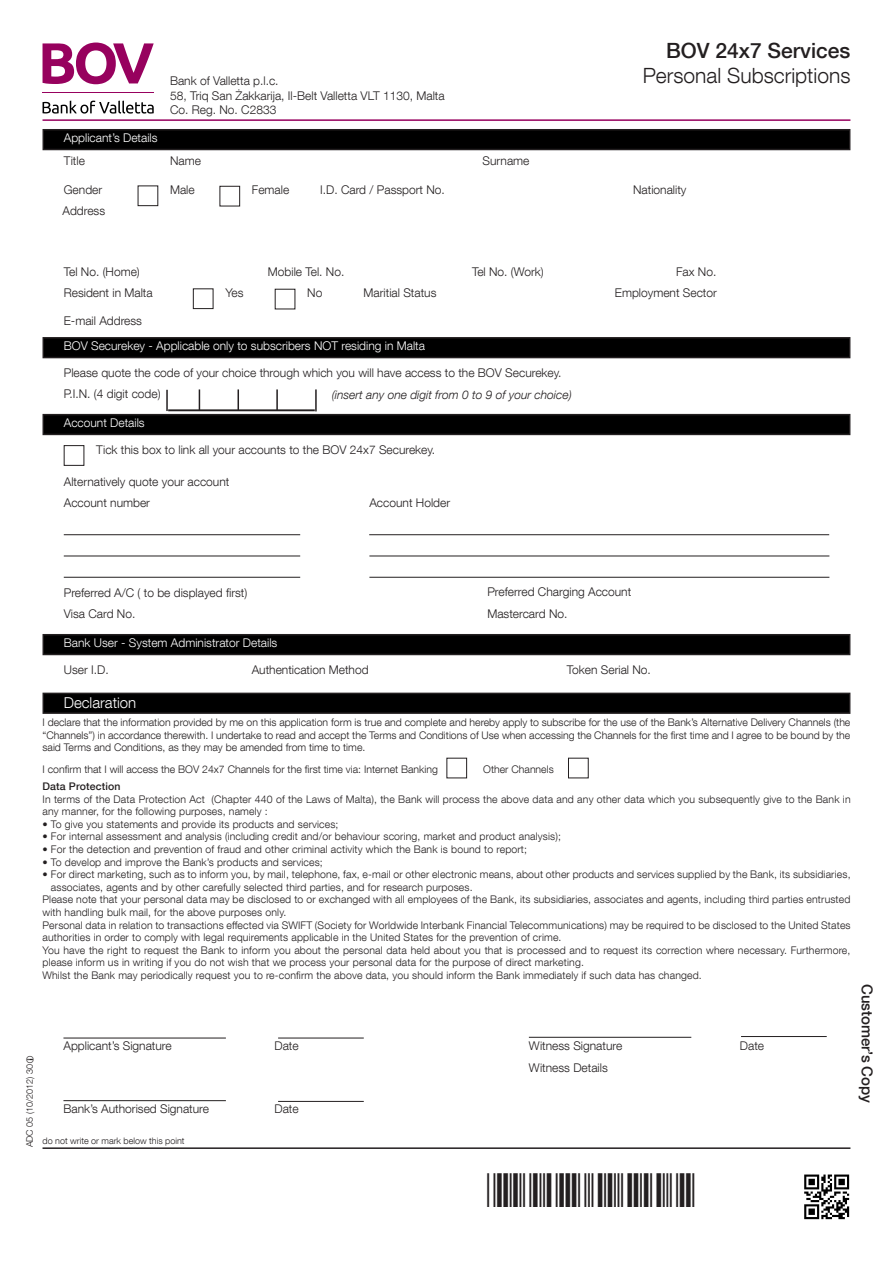
<style>
.page{position:relative;width:893px;height:1263px;background:#fff}
.page>*{position:absolute;margin:0;border:0;box-sizing:border-box;transform-origin:0 0}
.t1{font:300 21px "Helvetica Neue LT Com";color:#231f20}
.t2{font:500 21px "Helvetica Neue LT Com";color:#231f20}
.t3{font:500 15px "Helvetica Neue LT Com";color:#231f20}
.t4{font:300 15px "Helvetica Neue LT Com";color:#fff}
.t5{font:300 12px "Helvetica Neue LT Com";color:#231f20}
.t6{font:300 12px "Helvetica Neue LT Com";color:#fff}
.t7{font:italic 300 12px "Helvetica Neue LT Com";color:#231f20}
.t8{font:300 10.5px/12.6px "Helvetica Neue LT Com";letter-spacing:.015em;color:#231f20}
.t9{font:500 10.5px "Helvetica Neue LT Com";letter-spacing:.015em;color:#231f20}
.t10{font:300 9px "Helvetica Neue LT Com";color:#231f20}
</style>
<div class="page">
<svg style="left:43px;top:101px;width:111px;height:13px"></svg>
<svg style="left:43px;top:43px;width:111px;height:41px"></svg>
<hr style="left:43px;top:92px;width:111px;height:1px;background:#97015e">
<hr style="left:43px;top:119px;width:807px;height:2px;background:#97015e">
<img style="left:804px;top:1174px;width:46px;height:46px">
<div style="left:43px;top:130px;width:807px;height:19px;background:#000"></div>
<div style="left:43px;top:129px;width:807px;height:21px;border:2px solid #231f20"></div>
<div style="left:220px;top:186px;width:20px;height:20px;border:1px solid #231f20"></div>
<div style="left:193px;top:288px;width:20px;height:21px;border:1px solid #231f20"></div>
<div style="left:43px;top:338px;width:807px;height:20px;background:#000"></div>
<div style="left:43px;top:337px;width:807px;height:21px;border:2px solid #231f20"></div>
<hr style="left:168px;top:409px;width:147px;height:2px;background:#231f20">
<hr style="left:315px;top:389px;width:2px;height:22px;background:#231f20">
<hr style="left:276px;top:389px;width:2px;height:21px;background:#231f20">
<svg style="left:238px;top:389px;width:1px;height:20px"></svg>
<div style="left:43px;top:415px;width:807px;height:19px;background:#000"></div>
<div style="left:43px;top:414px;width:807px;height:21px;border:2px solid #231f20"></div>
<div style="left:64px;top:445px;width:20px;height:21px;border:1px solid #231f20"></div>
<div style="left:43px;top:635px;width:807px;height:19px;background:#000"></div>
<div style="left:43px;top:634px;width:807px;height:21px;border:2px solid #231f20"></div>
<div style="left:43px;top:693px;width:807px;height:20px;background:#000"></div>
<div style="left:43px;top:693px;width:807px;height:21px;border:2px solid #231f20"></div>
<div style="left:568px;top:758px;width:21px;height:20px;border:1px solid #231f20"></div>
<hr style="left:43px;top:1147px;width:807px;height:2px;background:#231f20">
<hr style="left:64px;top:534px;width:236px;height:1px;background:#231f20">
<hr style="left:64px;top:556px;width:236px;height:1px;background:#231f20">
<hr style="left:64px;top:577px;width:236px;height:1px;background:#231f20">
<hr style="left:369px;top:534px;width:460px;height:1px;background:#231f20">
<hr style="left:369px;top:556px;width:460px;height:1px;background:#231f20">
<hr style="left:369px;top:577px;width:460px;height:1px;background:#231f20">
<hr style="left:63px;top:1038px;width:163px;height:1px;background:#231f20">
<hr style="left:63px;top:1100px;width:163px;height:1px;background:#231f20">
<hr style="left:529px;top:1037px;width:162px;height:1px;background:#231f20">
<hr style="left:278px;top:1038px;width:86px;height:1px;background:#231f20">
<hr style="left:278px;top:1101px;width:86px;height:1px;background:#231f20">
<hr style="left:741px;top:1036px;width:86px;height:1px;background:#231f20">
<svg style="left:199px;top:389px;width:1px;height:20px"></svg>
<hr style="left:166px;top:390px;width:2px;height:21px;background:#231f20">
<p class="t5" style="left:170px;top:73px;width:110px">Bank of Valletta p.l.c.</p>
<p class="t5" style="left:170px;top:88px;width:276px">58, Triq San Żakkarija, Il-Belt Valletta VLT 1130, Malta</p>
<p class="t5" style="left:170px;top:102px;width:108px">Co. Reg. No. C2833</p>
<p class="t2" style="left:666px;top:37px;width:186px">BOV 24x7 Services</p>
<p class="t1" style="left:643px;top:62px;width:209px">Personal Subscriptions</p>
<p class="t6" style="left:64px;top:130px;width:95px">Applicant’s Details</p>
<p class="t5" style="left:64px;top:154px;width:23px">Title</p>
<p class="t5" style="left:170px;top:154px;width:32px">Name</p>
<p class="t5" style="left:483px;top:154px;width:48px">Surname</p>
<p class="t5" style="left:64px;top:182px;width:40px">Gender</p>
<p class="t5" style="left:170px;top:183px;width:26px">Male</p>
<p class="t5" style="left:252px;top:182px;width:39px">Female</p>
<p class="t5" style="left:320px;top:182px;width:126px">I.D. Card / Passport No.</p>
<p class="t5" style="left:633px;top:182px;width:55px">Nationality</p>
<p class="t5" style="left:63px;top:203px;width:44px">Address</p>
<p class="t5" style="left:64px;top:264px;width:78px">Tel No. (Home)</p>
<p class="t5" style="left:268px;top:264px;width:78px">Mobile Tel. No.</p>
<p class="t5" style="left:472px;top:264px;width:73px">Tel No. (Work)</p>
<p class="t5" style="left:676px;top:264px;width:42px">Fax No.</p>
<p class="t5" style="left:64px;top:285px;width:90px">Resident in Malta</p>
<p class="t5" style="left:225px;top:286px;width:20px">Yes</p>
<p class="t5" style="left:307px;top:285px;width:17px">No</p>
<p class="t5" style="left:364px;top:286px;width:74px">Maritial Status</p>
<p class="t5" style="left:615px;top:286px;width:104px">Employment Sector</p>
<p class="t5" style="left:64px;top:313px;width:80px">E-mail Address</p>
<p class="t6" style="left:64px;top:338px;width:363px">BOV Securekey - Applicable only to subscribers NOT residing in Malta</p>
<p class="t5" style="left:64px;top:365px;width:499px">Please quote the code of your choice through which you will have access to the BOV Securekey.</p>
<p class="t5" style="left:64px;top:386px;width:98px">P.I.N. (4 digit code)</p>
<p class="t7" style="left:332px;top:387px;width:242px">(insert any one digit from 0 to 9 of your choice)</p>
<p class="t6" style="left:64px;top:415px;width:82px">Account Details</p>
<p class="t5" style="left:96px;top:443px;width:341px">Tick this box to link all your accounts to the BOV 24x7 Securekey.</p>
<p class="t5" style="left:64px;top:475px;width:167px">Alternatively quote your account</p>
<p class="t5" style="left:64px;top:495px;width:88px">Account number</p>
<p class="t5" style="left:369px;top:495px;width:82px">Account Holder</p>
<p class="t5" style="left:64px;top:585px;width:185px">Preferred A/C ( to be displayed first)</p>
<p class="t5" style="left:487px;top:585px;width:145px">Preferred Charging Account</p>
<p class="t5" style="left:64px;top:607px;width:73px">Visa Card No.</p>
<p class="t5" style="left:487px;top:607px;width:82px">Mastercard No.</p>
<p class="t6" style="left:64px;top:635px;width:215px">Bank User - System Administrator Details</p>
<p class="t5" style="left:64px;top:662px;width:46px">User I.D.</p>
<p class="t5" style="left:252px;top:662px;width:118px">Authentication Method</p>
<p class="t5" style="left:567px;top:662px;width:86px">Token Serial No.</p>
<p class="t4" style="left:64px;top:693px;width:74px">Declaration</p>
<p class="t8" style="left:43px;top:716px;width:809px;text-align:justify">I declare that the information provided by me on this application form is true and complete and hereby apply to subscribe for the use of the Bank’s Alternative Delivery Channels (the “Channels”) in accordance therewith. I undertake to read and accept the Terms and Conditions of Use when accessing the Channels for the first time and I agree to be bound by the said Terms and Conditions, as they may be amended from time to time.</p>
<p class="t8" style="left:43px;top:763px;width:397px">I confirm that I will access the BOV 24x7 Channels for the first time via: Internet Banking</p>
<p class="t8" style="left:483px;top:763px;width:72px">Other Channels</p>
<p class="t9" style="left:43px;top:780px;width:79px">Data Protection</p>
<p class="t8" style="left:43px;top:792px;width:810px">In terms of the Data Protection Act (Chapter 440 of the Laws of Malta), the Bank will process the above data and any other data which you subsequently give to the Bank in any manner, for the following purposes, namely :</p>
<p class="t8" style="left:43px;top:818px;width:297px">• To give you statements and provide its products and services;</p>
<p class="t8" style="left:43px;top:830px;width:520px">• For internal assessment and analysis (including credit and/or behaviour scoring, market and product analysis);</p>
<p class="t8" style="left:43px;top:843px;width:486px">• For the detection and prevention of fraud and other criminal activity which the Bank is bound to report;</p>
<p class="t8" style="left:43px;top:855px;width:282px">• To develop and improve the Bank’s products and services;</p>
<p class="t8" style="left:51px;top:868px;width:801px;text-indent:-8px">• For direct marketing, such as to inform you, by mail, telephone, fax, e-mail or other electronic means, about other products and services supplied by the Bank, its subsidiaries, associates, agents and by other carefully selected third parties, and for research purposes.</p>
<p class="t8" style="left:43px;top:893px;width:809px">Please note that your personal data may be disclosed to or exchanged with all employees of the Bank, its subsidiaries, associates and agents, including third parties entrusted with handling bulk mail, for the above purposes only.</p>
<p class="t8" style="left:43px;top:918px;width:810px">Personal data in relation to transactions effected via SWIFT (Society for Worldwide Interbank Financial Telecommunications) may be required to be disclosed to the United States authorities in order to comply with legal requirements applicable in the United States for the prevention of crime.</p>
<p class="t8" style="left:43px;top:944px;width:809px">You have the right to request the Bank to inform you about the personal data held about you that is processed and to request its correction where necessary. Furthermore, please inform us in writing if you do not wish that we process your personal data for the purpose of direct marketing.</p>
<p class="t8" style="left:43px;top:969px;width:661px">Whilst the Bank may periodically request you to re-confirm the above data, you should inform the Bank immediately if such data has changed.</p>
<p class="t10" style="left:24px;top:1147px;width:85px;rotate:-90deg">ADC 05 (10/2012) 30</p>
<p class="t5" style="left:63px;top:1039px;width:110px">Applicant’s Signature</p>
<p class="t5" style="left:274px;top:1039px;width:26px">Date</p>
<p class="t5" style="left:63px;top:1102px;width:147px">Bank’s Authorised Signature</p>
<p class="t5" style="left:274px;top:1102px;width:26px">Date</p>
<p class="t10" style="left:43px;top:1135px;width:144px">do not write or mark below this point</p>
<p class="t5" style="left:529px;top:1039px;width:95px">Witness Signature</p>
<p class="t5" style="left:740px;top:1039px;width:26px">Date</p>
<p class="t5" style="left:529px;top:1061px;width:80px">Witness Details</p>
<p class="t3" style="left:876px;top:984px;width:121px;rotate:90deg">Customer’s Copy</p>
</div>
